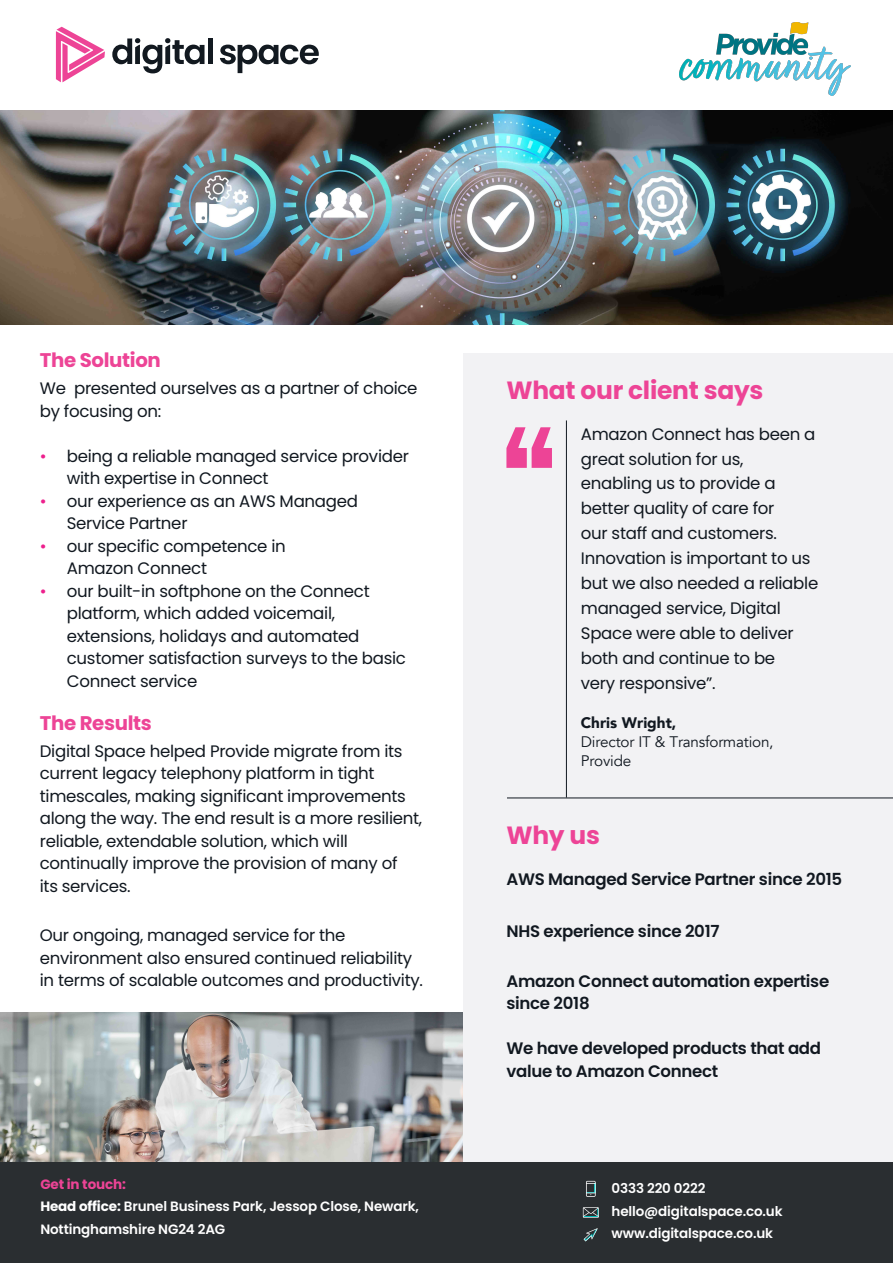
<style>
.page{position:relative;width:893px;height:1263px;background:#fff}
.page>*{position:absolute;margin:0;border:0;box-sizing:border-box;transform-origin:0 0}
.t1{font:700 24.9px "Poppins";letter-spacing:-.01em;color:#ed4496}
.t2{font:700 19.65px "Poppins";letter-spacing:-.015em;color:#ed4496}
.t3{font:16.65px/22.5px "Poppins";letter-spacing:-.015em;color:#111820}
.t4{font:600 16.65px/22.5px "Poppins";letter-spacing:-.015em;color:#111820}
.t5{font:15.3px/18.3px "Avenir";letter-spacing:-.015em;color:#111820}
.t6{font:900 15.3px "Avenir";color:#111820}
.t7{font:600 13.5px/22.5px "Poppins";letter-spacing:-.01em;color:#fff}
.s1{color:#ed208d}
.s2{font-weight:700;color:#ed4496}
.s3{font-weight:700}
</style>
<div class="page">
<img style="left:0;top:1012px;width:464px;height:150px">
<div style="left:464px;top:353px;width:429px;height:822px;background:#f2f2f4"></div>
<hr style="left:507px;top:797px;width:386px;height:1px;background:#111820">
<svg style="left:506px;top:427px;width:46px;height:41px"></svg>
<hr style="left:566px;top:420px;width:1px;height:377px;background:#111820">
<div style="left:0;top:1162px;width:893px;height:101px;background:#2a2e31"></div>
<svg style="left:586px;top:1181px;width:10px;height:16px"></svg>
<svg style="left:583px;top:1207px;width:16px;height:11px"></svg>
<svg style="left:584px;top:1228px;width:14px;height:13px"></svg>
<img style="left:0;top:110px;width:893px;height:214px">
<div style="left:208px;top:38px;width:5px;height:26px;background:#121920"></div>
<svg style="left:220px;top:45px;width:99px;height:28px"></svg>
<svg style="left:112px;top:38px;width:93px;height:35px"></svg>
<svg style="left:56px;top:27px;width:49px;height:55px"></svg>
<img style="left:680px;top:23px;width:171px;height:72px">
<p class="t2" style="left:40px;top:349px;width:123px">The Solution</p>
<p class="t3" style="left:40px;top:377px;width:379px">We presented ourselves as a partner of choice by focusing on:</p>
<p class="t3" style="left:67px;top:445px;width:344px;text-indent:-27px"><span class="s1">•</span> being a reliable managed service provider with expertise in Connect</p>
<p class="t3" style="left:67px;top:490px;width:293px;text-indent:-27px"><span class="s1">•</span> our experience as an AWS Managed<br>Service Partner</p>
<p class="t3" style="left:67px;top:535px;width:221px;text-indent:-27px"><span class="s1">•</span> our specific competence in<br>Amazon Connect</p>
<p class="t3" style="left:67px;top:580px;width:341px;text-indent:-27px"><span class="s1">•</span> our built-in softphone on the Connect platform, which added voicemail, extensions, holidays and automated customer satisfaction surveys to the basic Connect service</p>
<p class="t2" style="left:40px;top:711px;width:114px">The Results</p>
<p class="t3" style="left:40px;top:740px;width:384px">Digital Space helped Provide migrate from its current legacy telephony platform in tight timescales, making significant improvements along the way. The end result is a more resilient, reliable, extendable solution, which will continually improve the provision of many of<br>its services.</p>
<p class="t3" style="left:40px;top:924px;width:385px">Our ongoing, managed service for the environment also ensured continued reliability in terms of scalable outcomes and productivity.</p>
<h1 class="t1" style="left:506px;top:375px;width:258px">What our client says</h1>
<p class="t3" style="left:581px;top:421px;width:239px;line-height:24.9px">Amazon Connect has been a great solution for us, enabling us to provide a better quality of care for<br>our staff and customers.<br>Innovation is important to us but we also needed a reliable managed service, Digital<br>Space were able to deliver both and continue to be<br>very responsive”.</p>
<p class="t6" style="left:581px;top:710px;width:97px">Chris Wright,</p>
<p class="t5" style="left:581px;top:733px;width:194px">Director IT &amp; Transformation,<br>Provide</p>
<h1 class="t1" style="left:506px;top:821px;width:95px">Why us</h1>
<p class="t4" style="left:506px;top:868px;width:337px">AWS Managed Service Partner since 2015</p>
<p class="t4" style="left:506px;top:920px;width:215px">NHS experience since 2017</p>
<p class="t4" style="left:506px;top:970px;width:324px">Amazon Connect automation expertise since 2018</p>
<p class="t4" style="left:506px;top:1037px;width:316px">We have developed products that add value to Amazon Connect</p>
<p class="t7" style="left:40px;top:1173px;width:380px"><span class="s2">Get in touch:<br></span><span class="s3">Head office:</span> Brunel Business Park, Jessop Close, Newark,<br>Nottinghamshire NG24 2AG</p>
<p class="t7" style="left:611px;top:1177px;width:173px">0333 220 0222 hello@digitalspace.co.uk www.digitalspace.co.uk</p>
</div>
